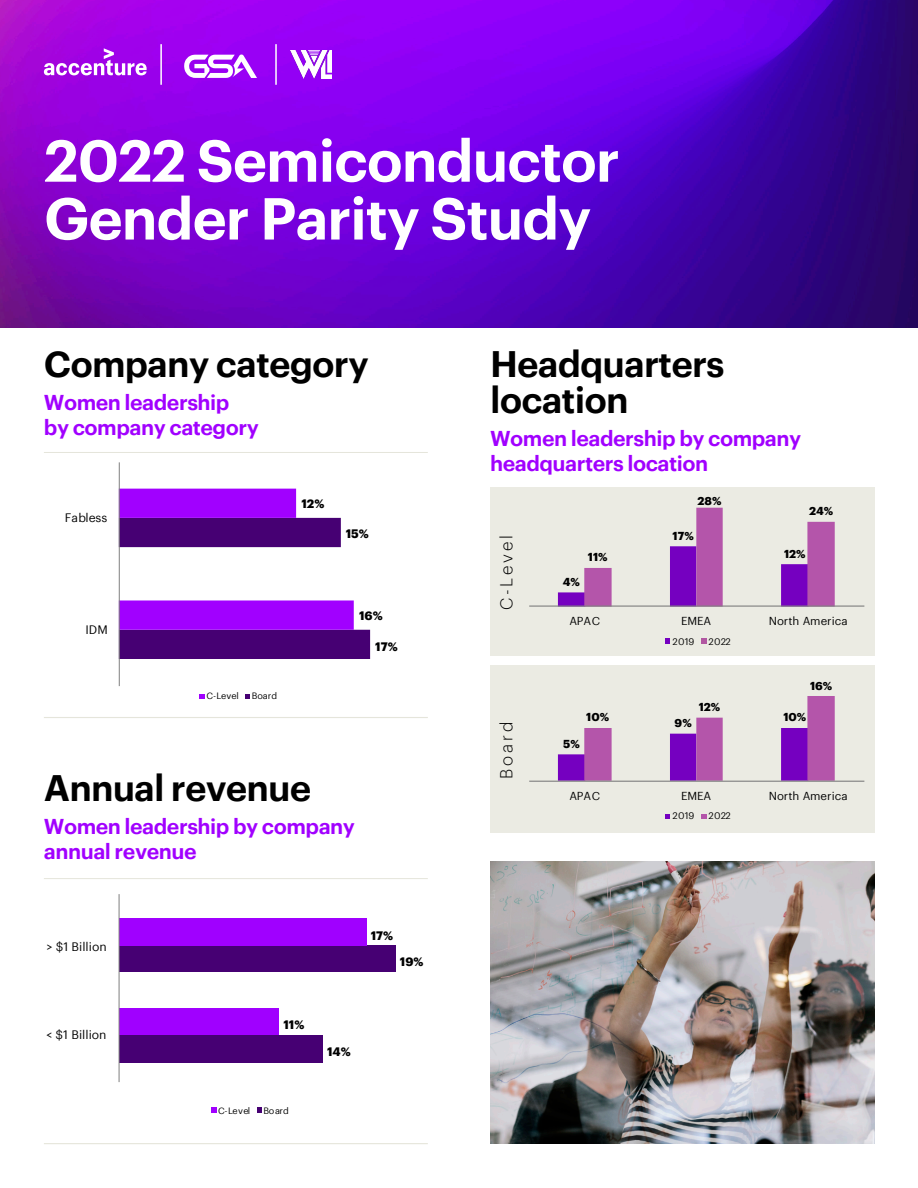
<style>
.page{position:relative;width:918px;height:1188px;background:#fff}
.page>*{position:absolute;margin:0;border:0;box-sizing:border-box;transform-origin:0 0}
.t1{font:600 57.9px/57.9px "Graphik";letter-spacing:-.025em;color:#fff}
.t2{font:600 36px/36px "Graphik";letter-spacing:-.025em;color:#000}
.t3{font:600 21px/25.2px "Graphik";letter-spacing:-.025em;color:#a100ff}
.t4{font:300 16.95px "Graphik";letter-spacing:.165em;color:#000}
.t5{font:12px "Graphik";color:#000}
.t6{font:700 12px "Graphik";color:#000}
.t7{font:11.25px "Graphik";color:#000}
.t8{font:700 11.25px "Graphik";color:#000}
.t9{font:9.45px "Graphik";letter-spacing:.005em;color:#000}
.t10{font:9px "Graphik";color:#000}
</style>
<div class="page">
<img style="left:0;top:0;width:918px;height:327px">
<svg style="left:44px;top:48px;width:103px;height:27px"></svg>
<hr style="left:160px;top:44px;width:2px;height:41px;background:#fff">
<hr style="left:275px;top:44px;width:2px;height:41px;background:#fff">
<img style="left:290px;top:50px;width:42px;height:29px">
<svg style="left:184px;top:54px;width:73px;height:24px"></svg>
<svg style="left:120px;top:489px;width:250px;height:170px"></svg>
<hr style="left:119px;top:462px;width:1px;height:224px;background:#7f7f7f">
<svg style="left:200px;top:694px;width:5px;height:4px"></svg>
<svg style="left:245px;top:694px;width:5px;height:4px"></svg>
<hr style="left:44px;top:452px;width:384px;height:1px;background:#e5e5db">
<hr style="left:44px;top:717px;width:384px;height:1px;background:#e5e5db">
<hr style="left:44px;top:1143px;width:384px;height:1px;background:#e5e5db">
<img style="left:491px;top:861px;width:383px;height:283px">
<div style="left:490px;top:487px;width:384px;height:169px;background:#ebebe3"></div>
<div style="left:490px;top:665px;width:384px;height:168px;background:#ebebe3"></div>
<svg style="left:558px;top:508px;width:277px;height:98px"></svg>
<hr style="left:529px;top:606px;width:335px;height:1px;background:#7f7f7f">
<svg style="left:665px;top:639px;width:5px;height:5px"></svg>
<svg style="left:701px;top:639px;width:6px;height:5px"></svg>
<svg style="left:558px;top:696px;width:277px;height:85px"></svg>
<hr style="left:529px;top:781px;width:335px;height:1px;background:#7f7f7f">
<svg style="left:665px;top:814px;width:5px;height:4px"></svg>
<svg style="left:701px;top:814px;width:6px;height:4px"></svg>
<hr style="left:44px;top:878px;width:384px;height:1px;background:#e5e5db">
<div style="left:119px;top:946px;width:277px;height:26px;background:#460073"></div>
<div style="left:119px;top:918px;width:247px;height:28px;background:#a000ff"></div>
<div style="left:119px;top:1009px;width:160px;height:26px;background:#a000ff"></div>
<div style="left:119px;top:1035px;width:204px;height:27px;background:#460073"></div>
<svg style="left:211px;top:1107px;width:6px;height:6px"></svg>
<svg style="left:257px;top:1107px;width:4px;height:6px"></svg>
<hr style="left:119px;top:894px;width:1px;height:188px;background:#7f7f7f">
<h1 class="t1" style="left:44px;top:127px;width:578px">2022 Semiconductor<br>Gender Parity Study</h1>
<h2 class="t2" style="left:44px;top:343px;width:327px">Company category</h2>
<p class="t3" style="left:44px;top:388px;width:216px">Women leadership by company category</p>
<p class="t5" style="left:65px;top:509px;width:44px">Fabless</p>
<p class="t5" style="left:85px;top:621px;width:24px">IDM</p>
<p class="t6" style="left:301px;top:495px;width:24px">12%</p>
<p class="t6" style="left:346px;top:524px;width:25px">15%</p>
<p class="t10" style="left:207px;top:689px;width:34px">C-Level</p>
<p class="t10" style="left:252px;top:689px;width:27px">Board</p>
<p class="t6" style="left:359px;top:607px;width:25px">16%</p>
<p class="t6" style="left:375px;top:637px;width:24px">17%</p>
<h2 class="t2" style="left:44px;top:767px;width:269px">Annual revenue</h2>
<p class="t3" style="left:44px;top:812px;width:313px">Women leadership by company annual revenue</p>
<p class="t5" style="left:46px;top:937px;width:62px">&gt; $1 Billion</p>
<p class="t5" style="left:46px;top:1026px;width:62px">&lt; $1 Billion</p>
<p class="t6" style="left:283px;top:1015px;width:22px">11%</p>
<p class="t10" style="left:218px;top:1104px;width:34px">C-Level</p>
<p class="t10" style="left:263px;top:1104px;width:27px">Board</p>
<p class="t6" style="left:371px;top:926px;width:24px">17%</p>
<p class="t6" style="left:400px;top:952px;width:25px">19%</p>
<p class="t6" style="left:327px;top:1043px;width:25px">14%</p>
<h2 class="t2" style="left:490px;top:343px;width:236px">Headquarters location</h2>
<p class="t3" style="left:490px;top:424px;width:313px">Women leadership by company headquarters location</p>
<p class="t4" style="left:494px;top:610px;width:77px;rotate:-90deg">C-Level</p>
<p class="t4" style="left:494px;top:779px;width:59px;rotate:-90deg">Board</p>
<p class="t8" style="left:698px;top:492px;width:25px">28%</p>
<p class="t8" style="left:673px;top:527px;width:23px">17%</p>
<p class="t8" style="left:809px;top:502px;width:26px">24%</p>
<p class="t8" style="left:563px;top:573px;width:19px">4%</p>
<p class="t8" style="left:588px;top:549px;width:21px">11%</p>
<p class="t8" style="left:784px;top:545px;width:23px">12%</p>
<p class="t7" style="left:569px;top:613px;width:32px">APAC</p>
<p class="t7" style="left:681px;top:613px;width:32px">EMEA</p>
<p class="t7" style="left:769px;top:613px;width:80px">North America</p>
<p class="t9" style="left:672px;top:635px;width:23px">2019</p>
<p class="t9" style="left:708px;top:635px;width:24px">2022</p>
<p class="t8" style="left:699px;top:698px;width:23px">12%</p>
<p class="t8" style="left:810px;top:678px;width:24px">16%</p>
<p class="t8" style="left:586px;top:709px;width:24px">10%</p>
<p class="t8" style="left:783px;top:709px;width:24px">10%</p>
<p class="t8" style="left:675px;top:714px;width:19px">9%</p>
<p class="t8" style="left:563px;top:735px;width:18px">5%</p>
<p class="t7" style="left:569px;top:787px;width:32px">APAC</p>
<p class="t7" style="left:681px;top:787px;width:32px">EMEA</p>
<p class="t7" style="left:769px;top:787px;width:80px">North America</p>
<p class="t9" style="left:672px;top:809px;width:23px">2019</p>
<p class="t9" style="left:708px;top:809px;width:24px">2022</p>
</div>
